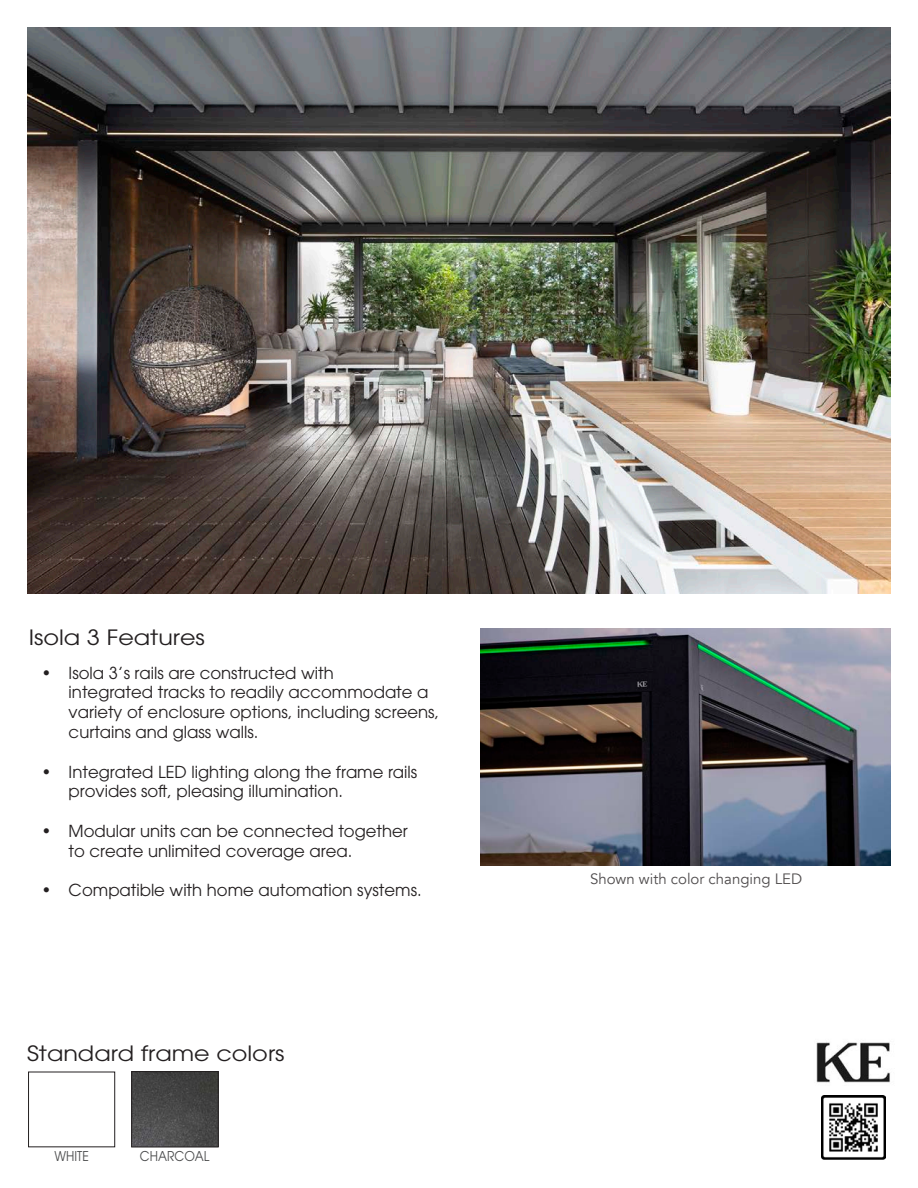
<style>
.page{position:relative;width:918px;height:1188px;background:#fff}
.page>*{position:absolute;margin:0;border:0;box-sizing:border-box;transform-origin:0 0}
.t1{font:21px "ITC Avant Garde Pro";color:#231f20;scale:1.14 1}
.t2{font:16.5px/19.8px "ITC Avant Garde Pro";color:#231f20}
.t3{font:15px "Avenir";color:#231f20}
.t4{font:13.5px "ITC Avant Garde Pro";color:#4b4c4d;scale:.9 1}
</style>
<div class="page">
<img style="left:481px;top:629px;width:409px;height:236px">
<img style="left:134px;top:1073px;width:82px;height:72px">
<div style="left:132px;top:1071px;width:86px;height:76px;border:1px solid #231f20"></div>
<div style="left:28px;top:1072px;width:87px;height:75px;border:1px solid #231f20"></div>
<img style="left:816px;top:1042px;width:74px;height:41px">
<img style="left:822px;top:1095px;width:64px;height:65px">
<img style="left:28px;top:27px;width:862px;height:566px">
<p class="t1" style="left:29px;top:625px;width:156px">Isola 3 Features</p>
<p class="t2" style="left:69px;top:662px;width:372px;text-indent:-27px">• Isola 3’s rails are constructed with<br>integrated tracks to readily accommodate a variety of enclosure options, including screens, curtains and glass walls.</p>
<p class="t2" style="left:69px;top:761px;width:350px;text-indent:-27px">• Integrated LED lighting along the frame rails provides soft, pleasing illumination.</p>
<p class="t2" style="left:69px;top:821px;width:341px;text-indent:-27px">• Modular units can be connected together to create unlimited coverage area.</p>
<p class="t2" style="left:42px;top:880px;width:382px">• Compatible with home automation systems.</p>
<p class="t1" style="left:27px;top:1041px;width:227px">Standard frame colors</p>
<p class="t4" style="left:55px;top:1148px;width:40px">WHITE</p>
<p class="t4" style="left:140px;top:1148px;width:79px">CHARCOAL</p>
<p class="t3" style="left:590px;top:870px;width:214px">Shown with color changing LED</p>
</div>
